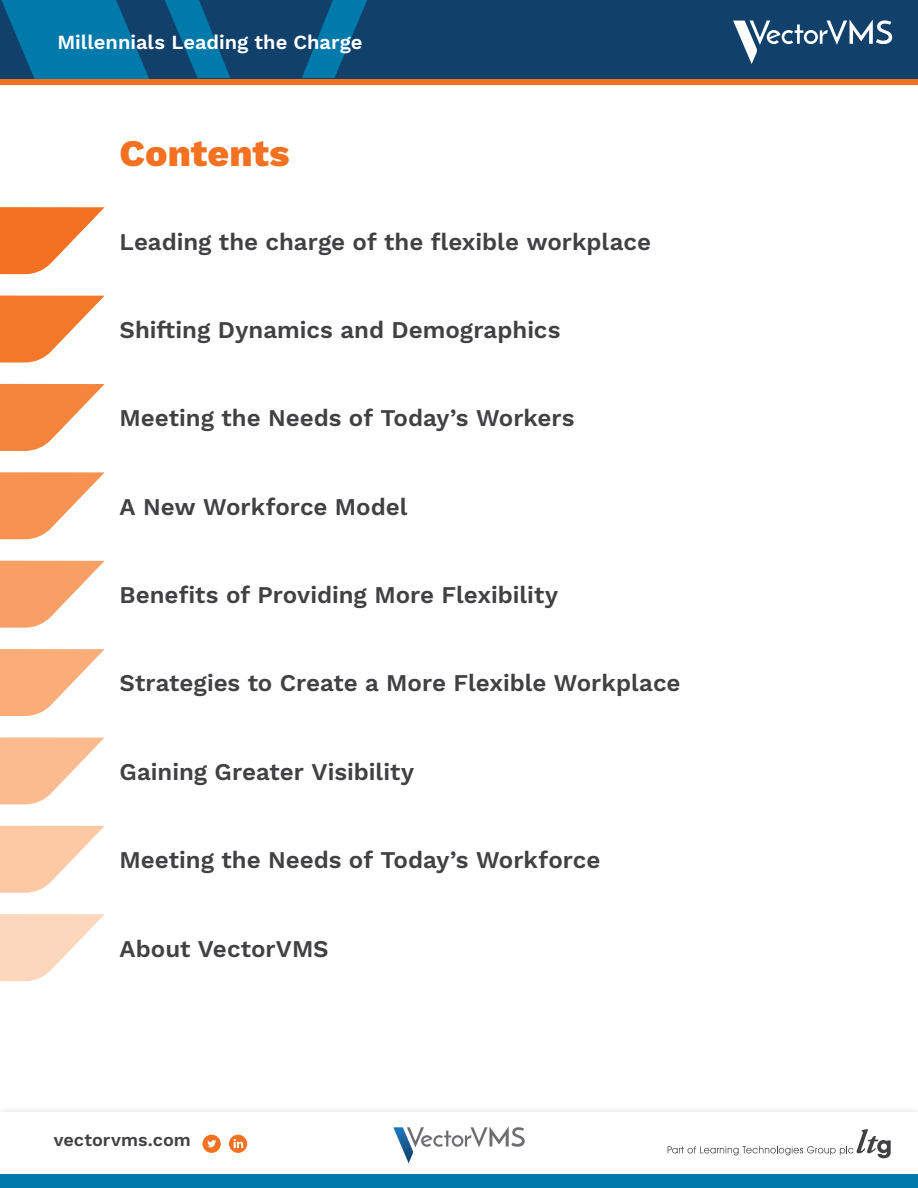
<style>
.page{position:relative;width:918px;height:1188px;background:#fff}
.page>*{position:absolute;margin:0;border:0;box-sizing:border-box;transform-origin:0 0}
.t1{font:800 37.5px "Work Sans";color:#f37121}
.t2{font:600 24px "Work Sans";color:#414042}
.t3{font:600 20.1px "Work Sans";color:#fff}
.t4{font:600 18px "Work Sans";color:#414042}
</style>
<div class="page">
<div style="left:0;top:1105px;width:918px;height:83px;background:#fafafa"></div>
<div style="left:0;top:1112px;width:918px;height:76px;background:#fff"></div>
<svg style="left:0;top:78px;width:918px;height:6px;background:#cc6a2e"></svg>
<div style="left:0;top:1174px;width:918px;height:14px;background:#0079ab"></div>
<svg style="left:202px;top:1135px;width:19px;height:18px"></svg>
<svg style="left:229px;top:1135px;width:18px;height:18px"></svg>
<svg style="left:668px;top:1129px;width:223px;height:29px"></svg>
<svg style="left:394px;top:1126px;width:131px;height:37px"></svg>
<div style="left:0;top:0;width:918px;height:78px;background:#11416b"></div>
<svg style="left:1px;top:0;width:366px;height:78px"></svg>
<svg style="left:733px;top:20px;width:159px;height:44px"></svg>
<svg style="left:0;top:207px;width:105px;height:67px"></svg>
<svg style="left:0;top:295px;width:105px;height:68px"></svg>
<svg style="left:0;top:384px;width:105px;height:67px"></svg>
<svg style="left:0;top:472px;width:105px;height:67px"></svg>
<svg style="left:0;top:560px;width:105px;height:68px"></svg>
<svg style="left:0;top:649px;width:105px;height:67px"></svg>
<svg style="left:0;top:737px;width:105px;height:67px"></svg>
<svg style="left:0;top:825px;width:105px;height:68px"></svg>
<svg style="left:0;top:914px;width:105px;height:67px"></svg>
<p class="t3" style="left:57px;top:31px;width:307px">Millennials Leading the Charge</p>
<h1 class="t1" style="left:120px;top:132px;width:171px">Contents</h1>
<p class="t2" style="left:120px;top:227px;width:533px">Leading the charge of the flexible workplace</p>
<p class="t2" style="left:120px;top:316px;width:442px">Shifting Dynamics and Demographics</p>
<p class="t2" style="left:120px;top:404px;width:456px">Meeting the Needs of Today’s Workers</p>
<p class="t2" style="left:120px;top:493px;width:289px">A New Workforce Model</p>
<p class="t2" style="left:120px;top:581px;width:440px">Benefits of Providing More Flexibility</p>
<p class="t2" style="left:120px;top:669px;width:562px">Strategies to Create a More Flexible Workplace</p>
<p class="t2" style="left:120px;top:758px;width:296px">Gaining Greater Visibility</p>
<p class="t2" style="left:120px;top:846px;width:482px">Meeting the Needs of Today’s Workforce</p>
<p class="t2" style="left:120px;top:934px;width:211px">About VectorVMS</p>
<p class="t4" style="left:54px;top:1130px;width:139px">vectorvms.com</p>
</div>
